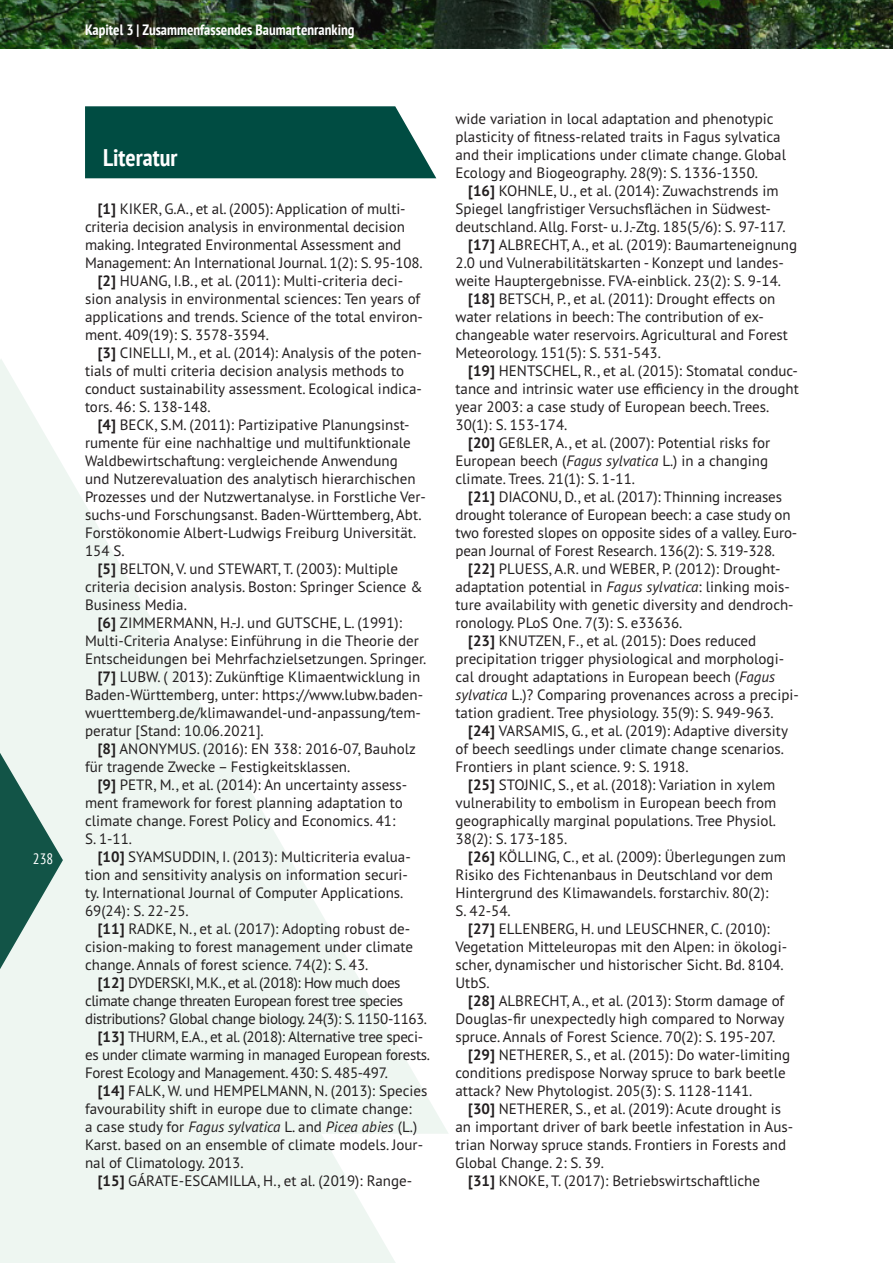
<style>
.page{position:relative;width:893px;height:1263px;background:#fff}
.page>*{position:absolute;margin:0;border:0;box-sizing:border-box;transform-origin:0 0}
.t1{font:700 condensed 24px "PT Sans";color:#fff}
.t2{font:15px/18px "PT Sans Pro";color:#231f20}
.t3{font:15px/18px "PT Sans Pro";letter-spacing:-.03em;color:#231f20}
.t4{font:15px/18px "PT Sans Pro";letter-spacing:-.02em;color:#231f20}
.t5{font:700 condensed 15px "PT Sans";color:#fff}
.t6{font:condensed 15px "PT Sans";color:#fff}
.s1{font-weight:700}
.s2{font-style:italic}
</style>
<div class="page">
<svg style="left:0;top:359px;width:128px;height:220px;fill:#eef6f1"></svg>
<svg style="left:0;top:579px;width:295px;height:289px;fill:#eef6f1"></svg>
<svg style="left:0;top:868px;width:448px;height:395px;fill:#eef6f1"></svg>
<svg style="left:85px;top:106px;width:351px;height:72px;background:#0f564d"></svg>
<img style="left:0;top:0;width:893px;height:48px">
<svg style="left:0;top:617px;width:63px;height:490px;background:#b8cec7"></svg>
<p class="t6" style="left:33px;top:849px;width:22px">238</p>
<p class="t5" style="left:85px;top:20px;width:271px">Kapitel 3 | Zusammenfassendes Baumartenranking</p>
<p class="t1" style="left:103px;top:141px;width:76px">Literatur</p>
<p class="t2" style="left:85px;top:200px;width:339px;text-indent:13px"><span class="s1">[1]</span> KIKER, G.A., et al. (2005): Application of multi&shy;criteria decision analysis in environmental decision making. Integrated Environmental Assessment and Management: An International Journal. 1(2): S. 95-108.</p>
<p class="t2" style="left:85px;top:272px;width:339px;text-indent:13px"><span class="s1">[2]</span> HUANG, I.B., et al. (2011): Multi-criteria deci&shy;sion analysis in environmental sciences: Ten years of applications and trends. Science of the total environ&shy;ment. 409(19): S. 3578-3594.</p>
<p class="t2" style="left:85px;top:344px;width:338px;text-indent:13px"><span class="s1">[3]</span> CINELLI, M., et al. (2014): Analysis of the poten&shy;tials of multi criteria decision analysis methods to conduct sustainability assessment. Ecological indica&shy;tors. 46: S. 138-148.</p>
<p class="t2" style="left:85px;top:416px;width:342px;text-indent:13px"><span class="s1">[4]</span> BECK, S.M. (2011): Partizipative Planungsinst&shy;rumente für eine nachhaltige und multifunktionale Waldbewirtschaftung: vergleichende Anwendung<br>und Nutzerevaluation des analytisch hierarchischen Prozesses und der Nutzwertanalyse. in Forstliche Ver&shy;suchs-und Forschungsanst. Baden-Württemberg, Abt.<br>Forstökonomie Albert-Ludwigs Freiburg Universität.<br>154 S.</p>
<p class="t2" style="left:85px;top:560px;width:339px;text-indent:13px"><span class="s1">[5]</span> BELTON, V. und STEWART, T. (2003): Multiple criteria decision analysis. Boston: Springer Science &amp;<br>Business Media.</p>
<p class="t2" style="left:85px;top:614px;width:343px;text-indent:13px"><span class="s1">[6]</span> ZIMMERMANN, H.-J. und GUTSCHE, L. (1991):<br>Multi-Criteria Analyse: Einführung in die Theorie der<br>Entscheidungen bei Mehrfachzielsetzungen. Springer.</p>
<p class="t2" style="left:85px;top:668px;width:340px;text-indent:13px"><span class="s1">[7]</span> LUBW. ( 2013): Zukünftige Klimaentwicklung in Baden-Württemberg, unter: https://www.lubw.baden&shy;wuerttemberg.de/klimawandel-und-anpassung/tem&shy;peratur [Stand: 10.06.2021].</p>
<p class="t2" style="left:85px;top:740px;width:332px;text-indent:13px"><span class="s1">[8]</span> ANONYMUS. (2016): EN 338: 2016-07, Bauholz für tragende Zwecke – Festigkeitsklassen.</p>
<p class="t2" style="left:85px;top:776px;width:324px;text-indent:13px"><span class="s1">[9]</span> PETR, M., et al. (2014): An uncertainty assess&shy;ment framework for forest planning adaptation to climate change. Forest Policy and Economics. 41:<br>S. 1-11.</p>
<p class="t2" style="left:85px;top:848px;width:327px;text-indent:13px"><span class="s1">[10]</span> SYAMSUDDIN, I. (2013): Multicriteria evalua&shy;tion and sensitivity analysis on information securi&shy;ty. International Journal of Computer Applications.<br>69(24): S. 22-25.</p>
<p class="t2" style="left:85px;top:920px;width:330px;text-indent:13px"><span class="s1">[11]</span> RADKE, N., et al. (2017): Adopting robust de&shy;cision-making to forest management under climate change. Annals of forest science. 74(2): S. 43.</p>
<p class="t3" style="left:85px;top:974px;width:344px;text-indent:13px"><span class="s1">[12]</span> DYDERSKI, M.K., et al. (2018): How much does climate change threaten European forest tree species distributions? Global change biology. 24(3): S. 1150-1163.</p>
<p class="t4" style="left:85px;top:1028px;width:346px;text-indent:13px"><span class="s1">[13]</span> THURM, E.A., et al. (2018): Alternative tree speci&shy;es under climate warming in managed European forests.<br>Forest Ecology and Management. 430: S. 485-497.</p>
<p class="t2" style="left:85px;top:1082px;width:344px;text-indent:13px"><span class="s1">[14]</span> FALK, W. und HEMPELMANN, N. (2013): Species favourability shift in europe due to climate change:<br>a case study for <span class="s2">Fagus sylvatica</span> L. and <span class="s2">Picea abies</span> (L.)<br>Karst. based on an ensemble of climate models. Jour&shy;nal of Climatology. 2013.</p>
<p class="t2" style="left:98px;top:1172px;width:316px"><span class="s1">[15]</span> GÁRATE‐ESCAMILLA, H., et al. (2019): Range‐</p>
<p class="t2" style="left:455px;top:110px;width:332px">wide variation in local adaptation and phenotypic plasticity of fitness‐related traits in Fagus sylvatica and their implications under climate change. Global Ecology and Biogeography. 28(9): S. 1336-1350.</p>
<p class="t2" style="left:455px;top:182px;width:332px;text-indent:13px"><span class="s1">[16]</span> KOHNLE, U., et al. (2014): Zuwachstrends im<br>Spiegel langfristiger Versuchsflächen in Südwest&shy;deutschland. Allg. Forst- u. J.-Ztg. 185(5/6): S. 97-117.</p>
<p class="t2" style="left:455px;top:236px;width:343px;text-indent:13px"><span class="s1">[17]</span> ALBRECHT, A., et al. (2019): Baumarteneignung<br>2.0 und Vulnerabilitätskarten - Konzept und landes&shy;weite Hauptergebnisse. FVA-einblick. 23(2): S. 9-14.</p>
<p class="t2" style="left:455px;top:290px;width:334px;text-indent:13px"><span class="s1">[18]</span> BETSCH, P., et al. (2011): Drought effects on water relations in beech: The contribution of ex&shy;changeable water reservoirs. Agricultural and Forest Meteorology. 151(5): S. 531-543.</p>
<p class="t2" style="left:455px;top:362px;width:345px;text-indent:13px"><span class="s1">[19]</span> HENTSCHEL, R., et al. (2015): Stomatal conduc&shy;tance and intrinsic water use efficiency in the drought year 2003: a case study of European beech. Trees.<br>30(1): S. 153-174.</p>
<p class="t2" style="left:455px;top:434px;width:316px;text-indent:13px"><span class="s1">[20]</span> GEßLER, A., et al. (2007): Potential risks for<br>European beech (<span class="s2">Fagus sylvatica</span> L.) in a changing climate. Trees. 21(1): S. 1-11.</p>
<p class="t2" style="left:455px;top:488px;width:343px;text-indent:13px"><span class="s1">[21]</span> DIACONU, D., et al. (2017): Thinning increases drought tolerance of European beech: a case study on two forested slopes on opposite sides of a valley. Euro&shy;pean Journal of Forest Research. 136(2): S. 319-328.</p>
<p class="t2" style="left:455px;top:560px;width:340px;text-indent:13px"><span class="s1">[22]</span> PLUESS, A.R. und WEBER, P. (2012): Drought&shy;adaptation potential in <span class="s2">Fagus sylvatica</span>: linking mois&shy;ture availability with genetic diversity and dendroch&shy;ronology. PLoS One. 7(3): S. e33636.</p>
<p class="t2" style="left:455px;top:632px;width:345px;text-indent:13px"><span class="s1">[23]</span> KNUTZEN, F., et al. (2015): Does reduced precipitation trigger physiological and morphologi&shy;cal drought adaptations in European beech (<span class="s2">Fagus sylvatica</span> L.)? Comparing provenances across a precipi&shy;tation gradient. Tree physiology. 35(9): S. 949-963.</p>
<p class="t2" style="left:455px;top:722px;width:334px;text-indent:13px"><span class="s1">[24]</span> VARSAMIS, G., et al. (2019): Adaptive diversity of beech seedlings under climate change scenarios.<br>Frontiers in plant science. 9: S. 1918.</p>
<p class="t2" style="left:455px;top:776px;width:322px;text-align:justify;text-indent:13px"><span class="s1">[25]</span> STOJNIC, S., et al. (2018): Variation in xylem vulnerability to embolism in European beech from geographically marginal populations. Tree Physiol.<br>38(2): S. 173-185.</p>
<p class="t2" style="left:455px;top:848px;width:332px;text-indent:13px"><span class="s1">[26]</span> KÖLLING, C., et al. (2009): Überlegungen zum Risiko des Fichtenanbaus in Deutschland vor dem Hintergrund des Klimawandels. forstarchiv. 80(2):<br>S. 42-54.</p>
<p class="t2" style="left:455px;top:920px;width:333px;text-indent:13px"><span class="s1">[27]</span> ELLENBERG, H. und LEUSCHNER, C. (2010):<br>Vegetation Mitteleuropas mit den Alpen: in ökologi&shy;scher, dynamischer und historischer Sicht. Bd. 8104.<br>UtbS.</p>
<p class="t2" style="left:455px;top:992px;width:330px;text-align:justify;text-indent:13px"><span class="s1">[28]</span> ALBRECHT, A., et al. (2013): Storm damage of Douglas-fir unexpectedly high compared to Norway spruce. Annals of Forest Science. 70(2): S. 195-207.</p>
<p class="t2" style="left:455px;top:1046px;width:336px;text-indent:13px"><span class="s1">[29]</span> NETHERER, S., et al. (2015): Do water‐limiting conditions predispose Norway spruce to bark beetle attack? New Phytologist. 205(3): S. 1128-1141.</p>
<p class="t2" style="left:455px;top:1100px;width:339px;text-indent:13px"><span class="s1">[30]</span> NETHERER, S., et al. (2019): Acute drought is an important driver of bark beetle infestation in Aus&shy;trian Norway spruce stands. Frontiers in Forests and Global Change. 2: S. 39.</p>
<p class="t2" style="left:468px;top:1172px;width:293px"><span class="s1">[31]</span> KNOKE, T. (2017): Betriebswirtschaftliche</p>
</div>
